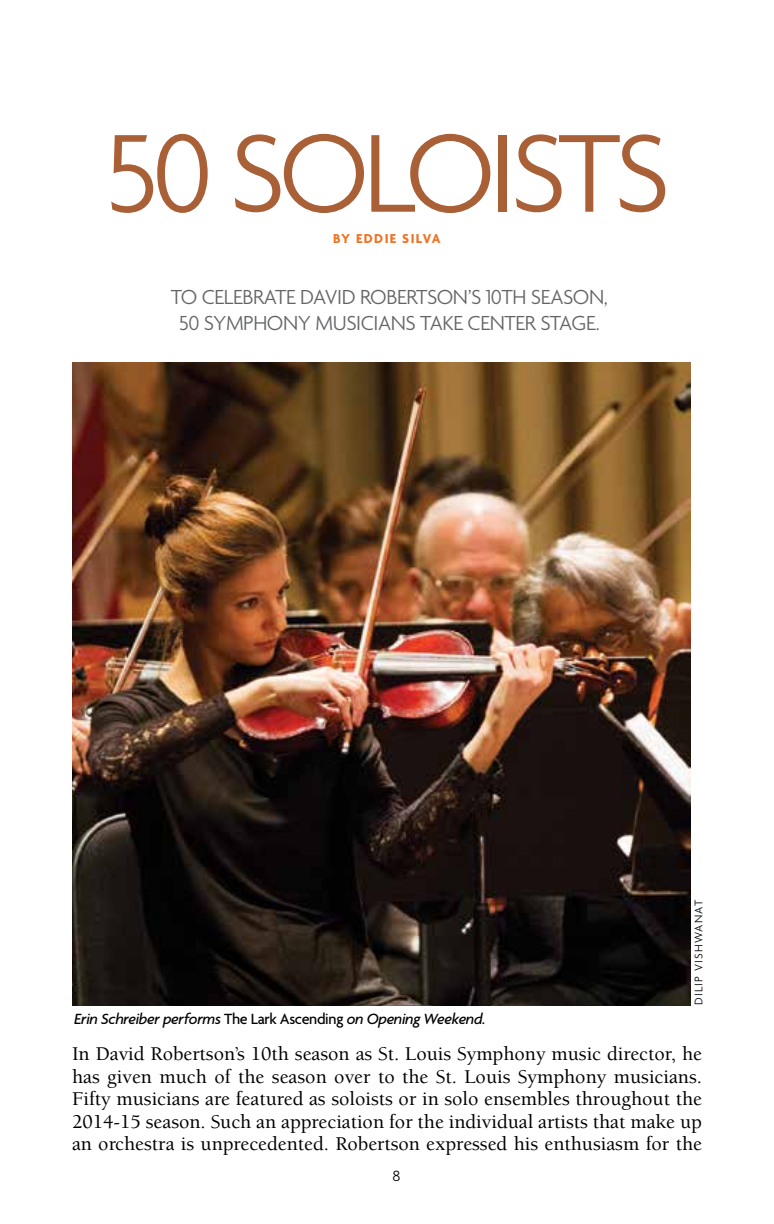
<style>
.page{position:relative;width:774px;height:1224px;background:#fff}
.page>*{position:absolute;margin:0;border:0;box-sizing:border-box;transform-origin:0 0}
.t1{font:300 120px "Agenda";letter-spacing:-.05em;color:#a96037}
.t2{font:300 22px/26px "Agenda";letter-spacing:-.02em;color:#636466;text-align:center}
.t3{font:500 20px/22.4px "Berkeley";color:#000;text-align:justify}
.t4{font:italic 500 16px "Agenda";letter-spacing:-.02em;color:#000101}
.t5{font:300 16px "Agenda";color:#000}
.t6{font:700 14px "Agenda";letter-spacing:.1em;color:#ee7324}
.t7{font:300 12px "Agenda";letter-spacing:.1em;color:#000}
.s1{font-style:normal}
</style>
<div class="page">
<img style="left:72px;top:363px;width:619px;height:642px">
<h1 class="t1" style="left:104px;top:109px;width:568px">50 SOLOISTS</h1>
<p class="t6" style="left:333px;top:231px;width:109px">BY EDDIE SILVA</p>
<p class="t2" style="left:171px;top:285px;width:439px">TO CELEBRATE DAVID RO BERTSO N’S 10TH SEASO N,<br>50 SYMPHONY MUSICIANS TAKE CENTER STAGE.</p>
<p class="t4" style="left:74px;top:1009px;width:413px">Erin Schreiber performs <span class="s1">The Lark Ascending</span> on Opening Weekend.</p>
<p class="t7" style="left:692px;top:1005px;width:107px;rotate:-90deg">DILIP VISHWANAT</p>
<p class="t3" style="left:72px;top:1043px;width:632px">In David Robertson’s 10th season as St. Louis Symphony music director, he has given much of the season over to the St. Louis Symphony musicians.<br>Fifty musicians are featured as soloists or in solo ensembles throughout the 2014-15 season. Such an appreciation for the individual artists that make up an orchestra is unprecedented. Robertson expressed his enthusiasm for the</p>
<p class="t5" style="left:392px;top:1168px;width:9px">8</p>
</div>
